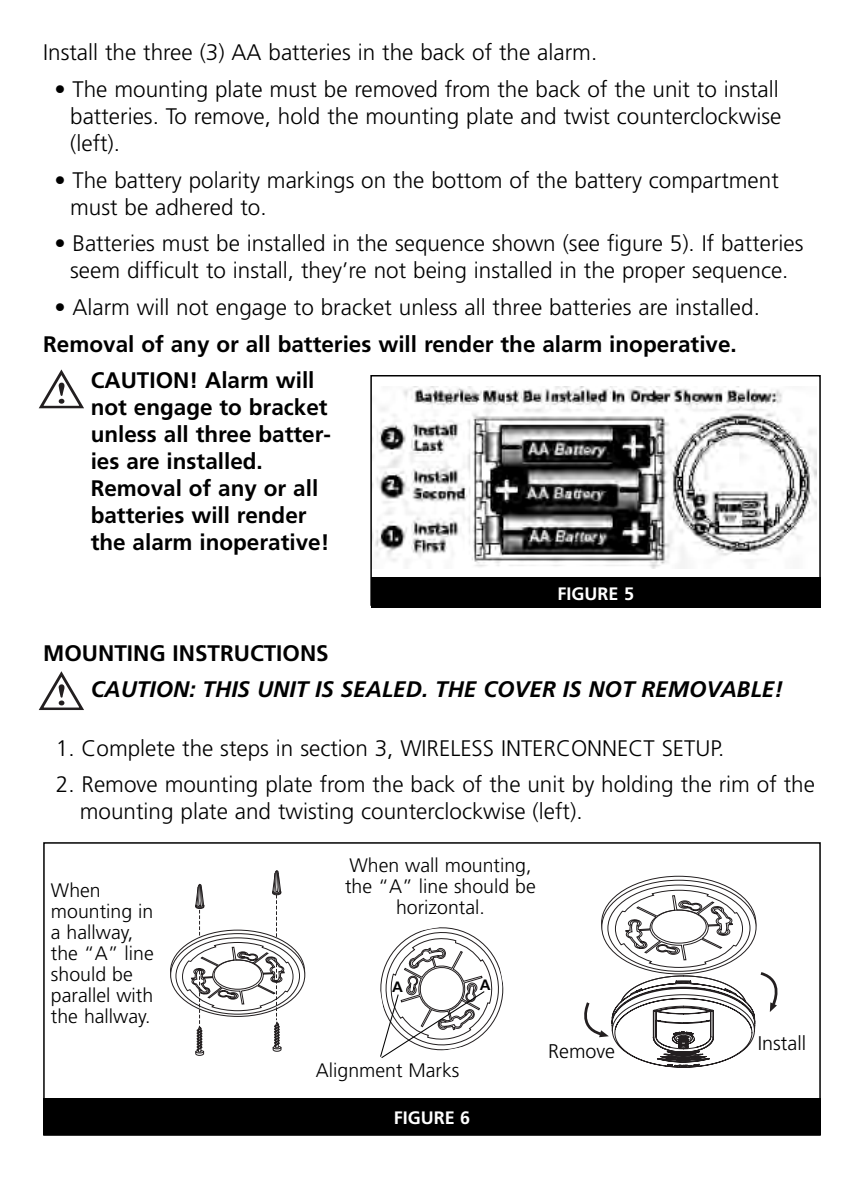
<style>
.page{position:relative;width:864px;height:1188px;background:#fff}
.page>*{position:absolute;margin:0;border:0;box-sizing:border-box;transform-origin:0 0}
.t1{font:300 22.5px/27px "Frutiger";color:#000}
.t2{font:700 22.5px/27px "Frutiger";color:#000}
.t3{font:italic 700 22.5px "Frutiger";color:#000}
.t4{font:300 19.8px "Frutiger";color:#000}
.t5{font:300 19.5px/21px "Frutiger";color:#000}
.t6{font:700 18px "Frutiger";color:#fff}
.t7{font:700 15px "Frutiger";color:#000}
</style>
<div class="page">
<svg style="left:39px;top:370px;width:45px;height:38px"></svg>
<svg style="left:39px;top:671px;width:45px;height:39px"></svg>
<img style="left:373px;top:386px;width:444px;height:183px">
<div style="left:370px;top:375px;width:451px;height:231px;border:2px solid #000"></div>
<div style="left:371px;top:577px;width:450px;height:31px;background:#000"></div>
<div style="left:43px;top:842px;width:778px;height:294px;border:2px solid #000"></div>
<div style="left:43px;top:1099px;width:778px;height:36px;background:#000"></div>
<svg style="left:602px;top:880px;width:154px;height:94px"></svg>
<svg style="left:584px;top:890px;width:194px;height:177px"></svg>
<svg style="left:171px;top:934px;width:134px;height:82px"></svg>
<svg style="left:182px;top:870px;width:111px;height:185px"></svg>
<svg style="left:380px;top:927px;width:124px;height:131px"></svg>
<p class="t1" style="left:43px;top:40px;width:556px">Install the three (3) AA batteries in the back of the alarm.</p>
<p class="t1" style="left:70px;top:77px;width:713px;text-align:justify;text-indent:-16px">• The mounting plate must be removed from the back of the unit to install batteries. To remove, hold the mounting plate and twist counterclockwise (left).</p>
<p class="t1" style="left:70px;top:168px;width:710px;text-indent:-16px">• The battery polarity markings on the bottom of the battery compartment must be adhered to.</p>
<p class="t1" style="left:54px;top:232px;width:751px;text-align:center">• Batteries must be installed in the sequence shown (see figure 5). If batteries seem difficult to install, they’re not being installed in the proper sequence.</p>
<p class="t1" style="left:54px;top:295px;width:707px">• Alarm will not engage to bracket unless all three batteries are installed.</p>
<p class="t2" style="left:91px;top:327px;width:648px;line-height:36.6px;text-indent:-48px">Removal of any or all batteries will render the alarm inoperative.<br>CAUTION! Alarm will</p>
<p class="t2" style="left:91px;top:396px;width:242px">not engage to bracket unless all three batter&shy;ies are installed.<br>Removal of any or all batteries will render the alarm inoperative!</p>
<p class="t6" style="left:558px;top:586px;width:78px">FIGURE 5</p>
<p class="t2" style="left:43px;top:641px;width:287px">MOUNTING INSTRUCTIONS</p>
<p class="t3" style="left:91px;top:680px;width:694px">CAUTION: THIS UNIT IS SEALED. THE COVER IS NOT REMOVABLE!</p>
<p class="t1" style="left:56px;top:736px;width:670px">1. Complete the steps in section 3, WIRELESS INTERCONNECT SETUP.</p>
<p class="t1" style="left:80px;top:773px;width:737px;text-indent:-24px">2. Remove mounting plate from the back of the unit by holding the rim of the mounting plate and twisting counterclockwise (left).</p>
<p class="t5" style="left:51px;top:881px;width:104px">When mounting in a hallway, the “A” line should be parallel with the hallway.</p>
<p class="t5" style="left:345px;top:856px;width:192px;text-align:center">When wall mounting, the “A” line should be horizontal.</p>
<p class="t7" style="left:392px;top:980px;width:12px">A</p>
<p class="t7" style="left:480px;top:979px;width:12px">A</p>
<p class="t5" style="left:316px;top:1062px;width:145px">Alignment Marks</p>
<p class="t6" style="left:394px;top:1111px;width:78px">FIGURE 6</p>
<p class="t4" style="left:548px;top:1043px;width:69px">Remove</p>
<p class="t4" style="left:758px;top:1035px;width:50px">Install</p>
</div>
